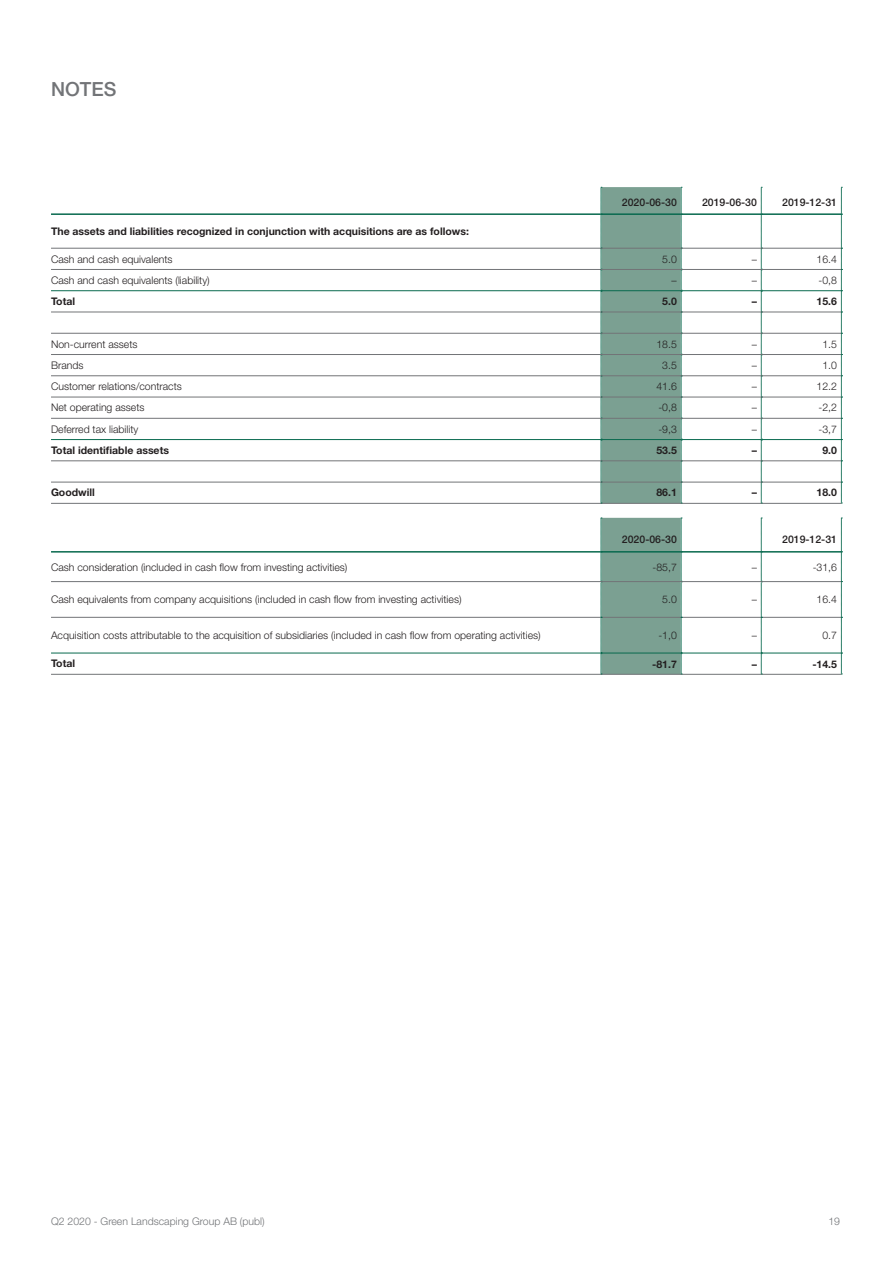
<style>
.page{position:relative;width:893px;height:1263px;background:#fff}
.page>*{position:absolute;margin:0;border:0;box-sizing:border-box;transform-origin:0 0}
.Områdesrubrik{font:500 19.5px "Helvetica Neue LT Std";color:#727477}
.Räkenskaper___Tabell{font:300 10.5px "Helvetica Neue LT Std";color:#231f20}
.Räkenskaper___Summa{font:700 10.5px "Helvetica Neue LT Std";color:#231f20}
.Räkenskaper___Tabell-2{font:700 10.5px "Helvetica Neue LT Std";color:#231f20}
.Område___Tabelltext{font:300 10.5px "Helvetica Neue LT Std";color:#231f20}
.Räkenskaper___Tabell-3{font:500 10.5px "Helvetica Neue LT Std";color:#231f20}
.t1{font:300 10.5px "Helvetica Neue LT Std";color:#727477}
</style>
<div class="page">
<hr style="left:51px;top:248px;width:550px;height:1px;background:#727477">
<hr style="left:51px;top:269px;width:550px;height:1px;background:#727477">
<hr style="left:51px;top:333px;width:550px;height:1px;background:#727477">
<hr style="left:51px;top:551px;width:550px;height:2px;background:#08694e">
<hr style="left:51px;top:213px;width:550px;height:2px;background:#08694e">
<hr style="left:51px;top:503px;width:550px;height:1px;background:#727477">
<hr style="left:51px;top:617px;width:550px;height:1px;background:#727477">
<hr style="left:51px;top:674px;width:550px;height:1px;background:#727477">
<svg style="left:601px;top:187px;width:241px;height:488px"></svg>
<hr style="left:601px;top:312px;width:80px;height:1px;background:#727477">
<hr style="left:681px;top:312px;width:80px;height:1px;background:#727477">
<hr style="left:761px;top:312px;width:80px;height:1px;background:#727477">
<hr style="left:51px;top:312px;width:550px;height:1px;background:#727477">
<hr style="left:51px;top:653px;width:550px;height:1px;background:#08694e">
<hr style="left:601px;top:653px;width:80px;height:1px;background:#08694e">
<hr style="left:681px;top:653px;width:80px;height:1px;background:#08694e">
<hr style="left:761px;top:653px;width:80px;height:1px;background:#08694e">
<hr style="left:601px;top:354px;width:80px;height:1px;background:#727477">
<hr style="left:681px;top:354px;width:80px;height:1px;background:#727477">
<hr style="left:761px;top:354px;width:80px;height:1px;background:#727477">
<hr style="left:601px;top:375px;width:80px;height:1px;background:#727477">
<hr style="left:681px;top:375px;width:80px;height:1px;background:#727477">
<hr style="left:761px;top:375px;width:80px;height:1px;background:#727477">
<hr style="left:601px;top:397px;width:80px;height:1px;background:#727477">
<hr style="left:681px;top:397px;width:80px;height:1px;background:#727477">
<hr style="left:761px;top:397px;width:80px;height:1px;background:#727477">
<hr style="left:601px;top:418px;width:80px;height:1px;background:#727477">
<hr style="left:681px;top:418px;width:80px;height:1px;background:#727477">
<hr style="left:761px;top:418px;width:80px;height:1px;background:#727477">
<hr style="left:601px;top:439px;width:80px;height:1px;background:#08694e">
<hr style="left:681px;top:439px;width:80px;height:1px;background:#08694e">
<hr style="left:761px;top:439px;width:80px;height:1px;background:#08694e">
<hr style="left:601px;top:333px;width:80px;height:1px;background:#727477">
<hr style="left:681px;top:333px;width:80px;height:1px;background:#727477">
<hr style="left:761px;top:333px;width:80px;height:1px;background:#727477">
<hr style="left:601px;top:248px;width:80px;height:1px;background:#727477">
<hr style="left:681px;top:248px;width:80px;height:1px;background:#727477">
<hr style="left:761px;top:248px;width:80px;height:1px;background:#727477">
<hr style="left:601px;top:269px;width:80px;height:1px;background:#727477">
<hr style="left:681px;top:269px;width:80px;height:1px;background:#727477">
<hr style="left:761px;top:269px;width:80px;height:1px;background:#727477">
<hr style="left:601px;top:290px;width:80px;height:1px;background:#08694e">
<hr style="left:681px;top:290px;width:80px;height:1px;background:#08694e">
<hr style="left:761px;top:290px;width:80px;height:1px;background:#08694e">
<hr style="left:601px;top:461px;width:80px;height:1px;background:#727477">
<hr style="left:681px;top:461px;width:80px;height:1px;background:#727477">
<hr style="left:761px;top:461px;width:80px;height:1px;background:#727477">
<hr style="left:601px;top:482px;width:80px;height:1px;background:#727477">
<hr style="left:681px;top:482px;width:80px;height:1px;background:#727477">
<hr style="left:761px;top:482px;width:80px;height:1px;background:#727477">
<hr style="left:601px;top:581px;width:80px;height:1px;background:#727477">
<hr style="left:681px;top:581px;width:80px;height:1px;background:#727477">
<hr style="left:761px;top:581px;width:80px;height:1px;background:#727477">
<hr style="left:51px;top:354px;width:550px;height:1px;background:#727477">
<hr style="left:51px;top:375px;width:550px;height:1px;background:#727477">
<hr style="left:51px;top:397px;width:550px;height:1px;background:#727477">
<hr style="left:51px;top:418px;width:550px;height:1px;background:#727477">
<hr style="left:51px;top:461px;width:550px;height:1px;background:#727477">
<hr style="left:51px;top:482px;width:550px;height:1px;background:#727477">
<hr style="left:51px;top:581px;width:550px;height:1px;background:#727477">
<hr style="left:51px;top:439px;width:550px;height:1px;background:#08694e">
<hr style="left:51px;top:290px;width:550px;height:1px;background:#08694e">
<p class="Områdesrubrik" style="left:51px;top:77px;width:67px">NOTES</p>
<p class="Räkenskaper___Tabell-3" style="left:622px;top:196px;width:56px">2020-06-30</p>
<p class="Räkenskaper___Tabell-3" style="left:702px;top:196px;width:56px">2019-06-30</p>
<p class="Räkenskaper___Tabell-3" style="left:782px;top:196px;width:56px">2019-12-31</p>
<p class="Räkenskaper___Tabell-2" style="left:51px;top:225px;width:419px">The assets and liabilities recognized in conjunction with acquisitions are as follows:</p>
<p class="Räkenskaper___Tabell" style="left:51px;top:252px;width:123px">Cash and cash equivalents</p>
<p class="Räkenskaper___Tabell" style="left:662px;top:252px;width:16px">5.0</p>
<p class="Område___Tabelltext" style="left:752px;top:252px;width:7px">–</p>
<p class="Räkenskaper___Tabell" style="left:817px;top:252px;width:22px">16.4</p>
<p class="Räkenskaper___Tabell" style="left:51px;top:274px;width:160px">Cash and cash equivalents (liability)</p>
<p class="Räkenskaper___Tabell" style="left:672px;top:274px;width:7px">–</p>
<p class="Område___Tabelltext" style="left:752px;top:274px;width:7px">–</p>
<p class="Räkenskaper___Tabell" style="left:819px;top:274px;width:20px">-0,8</p>
<p class="Räkenskaper___Summa" style="left:51px;top:295px;width:26px">Total</p>
<p class="Räkenskaper___Summa" style="left:662px;top:295px;width:16px">5.0</p>
<p class="Räkenskaper___Summa" style="left:752px;top:295px;width:7px">–</p>
<p class="Räkenskaper___Summa" style="left:817px;top:295px;width:22px">15.6</p>
<p class="Räkenskaper___Tabell" style="left:51px;top:337px;width:88px">Non-current assets</p>
<p class="Område___Tabelltext" style="left:656px;top:337px;width:22px">18.5</p>
<p class="Område___Tabelltext" style="left:752px;top:337px;width:7px">–</p>
<p class="Område___Tabelltext" style="left:822px;top:337px;width:16px">1.5</p>
<p class="Räkenskaper___Tabell" style="left:51px;top:359px;width:34px">Brands</p>
<p class="Område___Tabelltext" style="left:662px;top:359px;width:16px">3.5</p>
<p class="Område___Tabelltext" style="left:752px;top:359px;width:7px">–</p>
<p class="Område___Tabelltext" style="left:822px;top:359px;width:16px">1.0</p>
<p class="Räkenskaper___Tabell" style="left:51px;top:380px;width:132px">Customer relations/contracts</p>
<p class="Område___Tabelltext" style="left:656px;top:380px;width:22px">41.6</p>
<p class="Område___Tabelltext" style="left:752px;top:380px;width:7px">–</p>
<p class="Område___Tabelltext" style="left:817px;top:380px;width:22px">12.2</p>
<p class="Räkenskaper___Tabell" style="left:51px;top:401px;width:95px">Net operating assets</p>
<p class="Område___Tabelltext" style="left:658px;top:401px;width:20px">-0,8</p>
<p class="Område___Tabelltext" style="left:752px;top:401px;width:7px">–</p>
<p class="Område___Tabelltext" style="left:819px;top:401px;width:20px">-2,2</p>
<p class="Räkenskaper___Tabell" style="left:51px;top:422px;width:89px">Deferred tax liability</p>
<p class="Område___Tabelltext" style="left:658px;top:422px;width:20px">-9,3</p>
<p class="Område___Tabelltext" style="left:752px;top:422px;width:7px">–</p>
<p class="Område___Tabelltext" style="left:819px;top:422px;width:20px">-3,7</p>
<p class="Räkenskaper___Summa" style="left:51px;top:444px;width:119px">Total identifiable assets</p>
<p class="Räkenskaper___Summa" style="left:656px;top:444px;width:22px">53.5</p>
<p class="Räkenskaper___Summa" style="left:752px;top:444px;width:7px">–</p>
<p class="Räkenskaper___Summa" style="left:822px;top:444px;width:16px">9.0</p>
<p class="Räkenskaper___Summa" style="left:51px;top:486px;width:45px">Goodwill</p>
<p class="Räkenskaper___Summa" style="left:656px;top:486px;width:22px">86.1</p>
<p class="Räkenskaper___Summa" style="left:752px;top:486px;width:7px">–</p>
<p class="Räkenskaper___Summa" style="left:817px;top:486px;width:22px">18.0</p>
<p class="Räkenskaper___Tabell-3" style="left:622px;top:533px;width:56px">2020-06-30</p>
<p class="Räkenskaper___Tabell-3" style="left:782px;top:533px;width:56px">2019-12-31</p>
<p class="Räkenskaper___Tabell" style="left:51px;top:561px;width:298px">Cash consideration (included in cash flow from investing activities)</p>
<p class="Område___Tabelltext" style="left:652px;top:561px;width:26px">-85,7</p>
<p class="Område___Tabelltext" style="left:752px;top:561px;width:7px">–</p>
<p class="Område___Tabelltext" style="left:813px;top:561px;width:26px">-31,6</p>
<p class="Räkenskaper___Tabell" style="left:51px;top:593px;width:412px">Cash equivalents from company acquisitions (included in cash flow from investing activities)</p>
<p class="Område___Tabelltext" style="left:662px;top:593px;width:16px">5.0</p>
<p class="Område___Tabelltext" style="left:752px;top:593px;width:7px">–</p>
<p class="Område___Tabelltext" style="left:817px;top:593px;width:22px">16.4</p>
<p class="Räkenskaper___Tabell" style="left:51px;top:629px;width:491px">Acquisition costs attributable to the acquisition of subsidiaries (included in cash flow from operating activities)</p>
<p class="Område___Tabelltext" style="left:658px;top:629px;width:20px">-1,0</p>
<p class="Område___Tabelltext" style="left:752px;top:629px;width:7px">–</p>
<p class="Område___Tabelltext" style="left:822px;top:629px;width:16px">0.7</p>
<p class="Räkenskaper___Summa" style="left:51px;top:657px;width:26px">Total</p>
<p class="Räkenskaper___Summa" style="left:652px;top:657px;width:26px">-81.7</p>
<p class="Räkenskaper___Summa" style="left:752px;top:657px;width:7px">–</p>
<p class="Räkenskaper___Summa" style="left:812px;top:657px;width:26px">-14.5</p>
<p class="t1" style="left:51px;top:1214px;width:215px">Q2 2020 - Green Landscaping Group AB (publ)</p>
<p class="t1" style="left:828px;top:1214px;width:13px">19</p>
</div>
